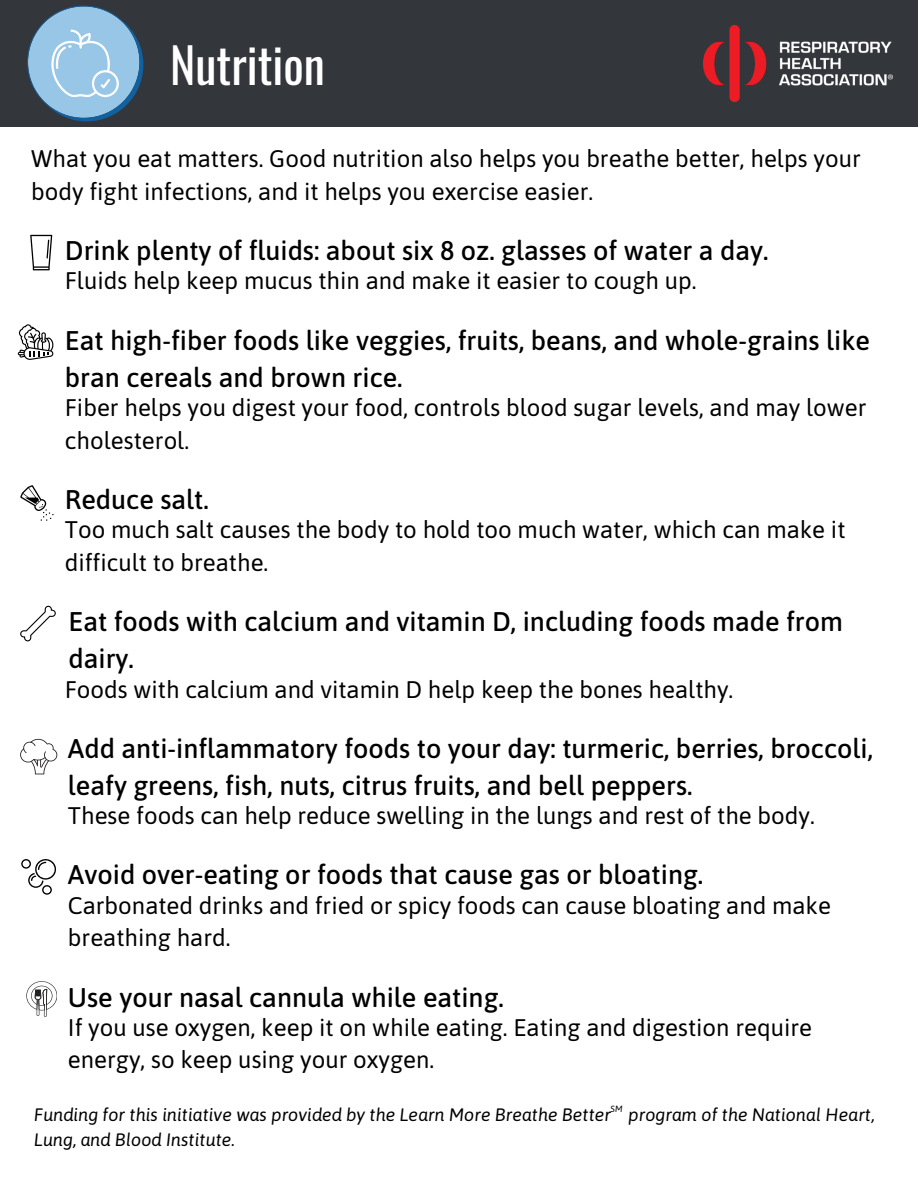
<style>
.page{position:relative;width:918px;height:1188px;background:#fff}
.page>*{position:absolute;margin:0;border:0;box-sizing:border-box;transform-origin:0 0}
.t1{font:48px "Oswald";color:#fff}
.t2{font:500 27px/37.2px "Asap";color:#000}
.t3{font:24px/32.7px "Asap";color:#000}
.t4{font:italic 18px/24.8px "Asap";color:#000}
.t5{font:italic 9px "Asap";color:#000}
</style>
<div class="page">
<div style="left:0;top:0;width:918px;height:127px;background:#33363b"></div>
<img style="left:704px;top:25px;width:189px;height:77px">
<svg style="left:27px;top:6px;width:116px;height:115px"></svg>
<svg style="left:18px;top:324px;width:35px;height:36px"></svg>
<svg style="left:20px;top:485px;width:34px;height:36px"></svg>
<svg style="left:30px;top:235px;width:22px;height:35px"></svg>
<svg style="left:20px;top:606px;width:36px;height:35px"></svg>
<svg style="left:20px;top:739px;width:37px;height:35px"></svg>
<svg style="left:21px;top:859px;width:35px;height:36px"></svg>
<svg style="left:26px;top:981px;width:31px;height:36px"></svg>
<p class="t1" style="left:170px;top:28px;width:156px">Nutrition</p>
<p class="t3" style="left:31px;top:142px;width:831px">What you eat matters. Good nutrition also helps you breathe better, helps your body fight infections, and it helps you exercise easier.</p>
<p class="t2" style="left:65px;top:232px;width:705px">Drink plenty of fluids: about six 8 oz. glasses of water a day.</p>
<p class="t3" style="left:65px;top:264px;width:633px">Fluids help keep mucus thin and make it easier to cough up.</p>
<p class="t2" style="left:65px;top:321px;width:807px">Eat high-fiber foods like veggies, fruits, beans, and whole-grains like bran cereals and brown rice.</p>
<p class="t3" style="left:65px;top:391px;width:803px">Fiber helps you digest your food, controls blood sugar levels, and may lower cholesterol.</p>
<p class="t2" style="left:65px;top:481px;width:145px">Reduce salt.</p>
<p class="t3" style="left:65px;top:513px;width:782px">Too much salt causes the body to hold too much water, which can make it difficult to breathe.</p>
<p class="t2" style="left:69px;top:603px;width:776px">Eat foods with calcium and vitamin D, including foods made from dairy.</p>
<p class="t3" style="left:65px;top:673px;width:670px">Foods with calcium and vitamin D help keep the bones healthy.</p>
<p class="t2" style="left:68px;top:730px;width:807px">Add anti-inflammatory foods to your day: turmeric, berries, broccoli, leafy greens, fish, nuts, citrus fruits, and bell peppers.</p>
<p class="t3" style="left:68px;top:799px;width:748px">These foods can help reduce swelling in the lungs and rest of the body.</p>
<p class="t2" style="left:68px;top:856px;width:637px">Avoid over-eating or foods that cause gas or bloating.</p>
<p class="t3" style="left:68px;top:888px;width:764px">Carbonated drinks and fried or spicy foods can cause bloating and make breathing hard.</p>
<p class="t2" style="left:68px;top:978px;width:437px">Use your nasal cannula while eating.</p>
<p class="t3" style="left:68px;top:1011px;width:746px">If you use oxygen, keep it on while eating. Eating and digestion require energy, so keep using your oxygen.</p>
<p class="t5" style="left:611px;top:1104px;width:14px">SM</p>
<p class="t4" style="left:34px;top:1103px;width:842px">Funding for this initiative was provided by the Learn More Breathe Better program of the National Heart,<br>Lung, and Blood Institute.</p>
</div>
